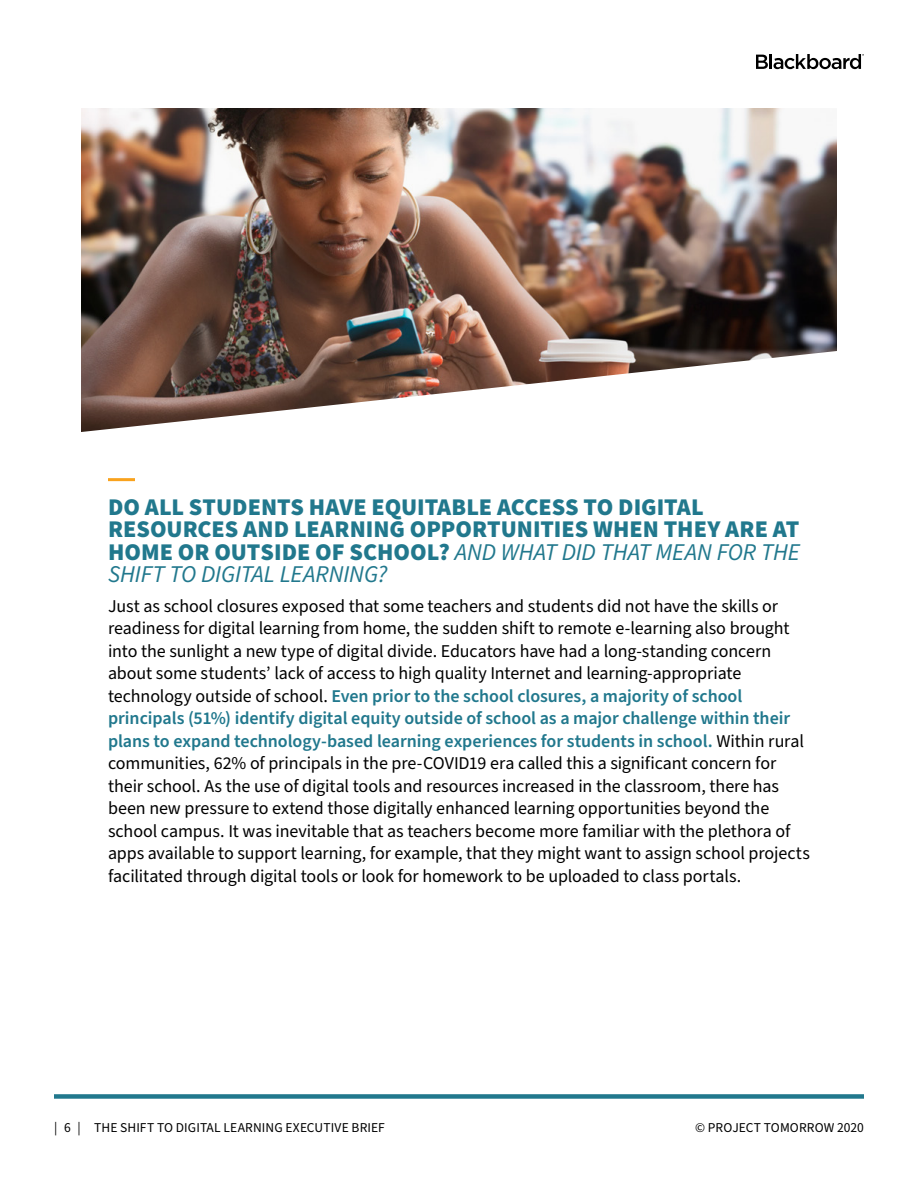
<style>
.page{position:relative;width:918px;height:1188px;background:#fff}
.page>*{position:absolute;margin:0;border:0;box-sizing:border-box;transform-origin:0 0}
.t1{font:900 24px/22.5px "Source Sans Pro";color:#21788d}
.t2{font:18px/22.5px "Source Sans Pro";letter-spacing:-.005em;color:#000}
.t3{font:13.5px "Source Sans Pro";letter-spacing:.005em;color:#000}
.s1{font-weight:400;font-style:italic}
.s2{font-weight:600;color:#21788d}
</style>
<div class="page">
<div style="left:54px;top:1094px;width:810px;height:5px;background:#21788d"></div>
<svg style="left:756px;top:54px;width:108px;height:15px"></svg>
<hr style="left:108px;top:478px;width:27px;height:3px;background:#f9a21d">
<img style="left:81px;top:108px;width:756px;height:324px">
<h2 class="t1" style="left:108px;top:496px;width:693px">DO ALL STUDENTS HAVE EQUITABLE ACCESS TO DIGITAL RESOURCES AND LEARNING OPPORTUNITIES WHEN THEY ARE AT HOME OR OUTSIDE OF SCHOOL? <span class="s1">AND WHAT DID THAT MEAN FOR THE SHIFT TO DIGITAL LEARNING?</span></h2>
<p class="t2" style="left:108px;top:595px;width:704px">Just as school closures exposed that some teachers and students did not have the skills or readiness for digital learning from home, the sudden shift to remote e-learning also brought into the sunlight a new type of digital divide. Educators have had a long-standing concern about some students’ lack of access to high quality Internet and learning-appropriate technology outside of school. <span class="s2">Even prior to the school closures, a majority of school principals (51%) identify digital equity outside of school as a major challenge within their plans to expand technology-based learning experiences for students in school.</span> Within rural communities, 62% of principals in the pre-COVID19 era called this a significant concern for their school. As the use of digital tools and resources increased in the classroom, there has been new pressure to extend those digitally enhanced learning opportunities beyond the school campus. It was inevitable that as teachers become more familiar with the plethora of apps available to support learning, for example, that they might want to assign school projects facilitated through digital tools or look for homework to be uploaded to class portals.</p>
<p class="t3" style="left:54px;top:1119px;width:332px">| 6 | THE SHIFT TO DIGITAL LEARNING EXECUTIVE BRIEF</p>
<p class="t3" style="left:695px;top:1119px;width:170px">© PROJECT TOMORROW 2020</p>
</div>
